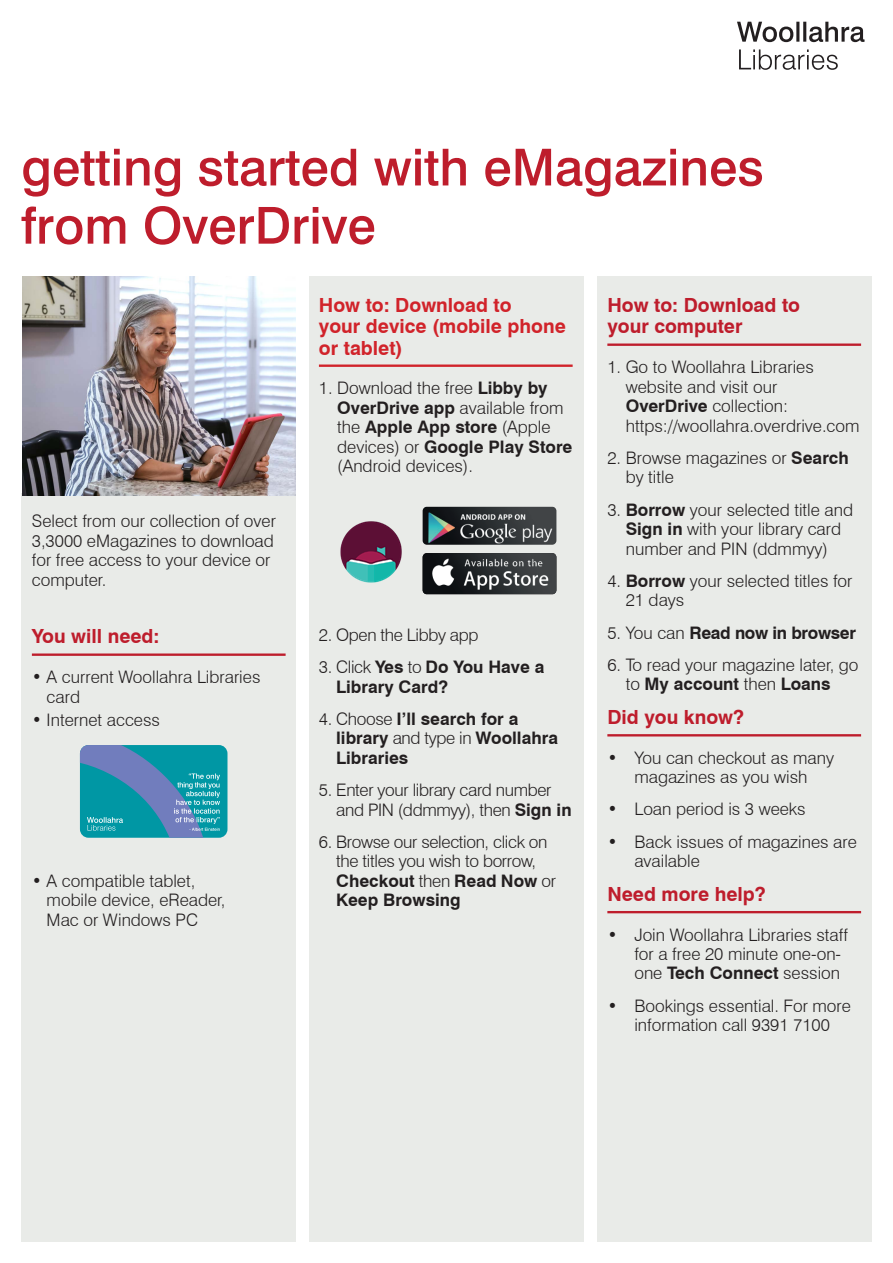
<style>
.page{position:relative;width:893px;height:1263px;background:#fff}
.page>*{position:absolute;margin:0;border:0;box-sizing:border-box;transform-origin:0 0}
.t1{font:500 51px/58.2px "Swiss 721 BT";color:#be1d2c}
.t2{font:700 19.5px/21px "Swiss 721 BT";color:#be1d2c}
.t3{font:700 19.5px/21px "Swiss 721 BT";color:#d1232a}
.t4{font:300 17.25px/19.5px "Swiss 721 BT";color:#231f20}
.t5{font:300 17.25px/19.5px "Swiss 721 BT";letter-spacing:-.02em;color:#231f20}
.t6{font:700 17.25px/19.5px "Swiss 721 BT";color:#231f20}
.t7{font:700 17.25px "Swiss 721 BT";letter-spacing:-.02em;color:#231f20}
.s1{font-weight:700}
.s2{font-weight:300}
</style>
<div class="page">
<svg style="left:739px;top:49px;width:99px;height:21px"></svg>
<svg style="left:737px;top:22px;width:127px;height:20px"></svg>
<div style="left:21px;top:276px;width:275px;height:966px;background:#e9ebe8"></div>
<div style="left:309px;top:276px;width:275px;height:966px;background:#e9ebe8"></div>
<div style="left:597px;top:276px;width:275px;height:966px;background:#e9ebe8"></div>
<hr style="left:32px;top:653px;width:254px;height:3px;background:#be1d2c">
<hr style="left:319px;top:364px;width:254px;height:3px;background:#d1232a">
<hr style="left:607px;top:343px;width:254px;height:3px;background:#be1d2c">
<hr style="left:607px;top:734px;width:254px;height:2px;background:#be1d2c">
<hr style="left:607px;top:911px;width:254px;height:2px;background:#be1d2c">
<svg style="left:80px;top:745px;width:147px;height:93px"></svg>
<img style="left:22px;top:276px;width:273px;height:220px">
<img style="left:423px;top:507px;width:133px;height:38px">
<img style="left:423px;top:553px;width:133px;height:41px">
<img style="left:340px;top:521px;width:62px;height:62px">
<h1 class="t1" style="left:21px;top:138px;width:744px">getting started with eMagazines from OverDrive</h1>
<p class="t4" style="left:32px;top:511px;width:246px">Select from our collection of over<br>3,3000 eMagazines to download for free access to your device or computer.</p>
<p class="t2" style="left:32px;top:626px;width:129px">You will need:</p>
<p class="t4" style="left:47px;top:667px;width:215px;text-indent:-15px">• A current Woollahra Libraries card</p>
<p class="t4" style="left:32px;top:710px;width:130px">• Internet access</p>
<p class="t4" style="left:47px;top:870px;width:180px;text-indent:-15px">• A compatible tablet, mobile device, eReader,<br>Mac or Windows PC</p>
<p class="t3" style="left:319px;top:295px;width:248px">How to: Download to<br>your device (mobile phone or tablet)</p>
<p class="t4" style="left:337px;top:378px;width:237px;text-indent:-18px">1. Download the free <span class="s1">Libby by<br>OverDrive app</span> available from the <span class="s1">Apple App store</span> (Apple devices) or <span class="s1">Google Play Store </span>(Android devices).</p>
<p class="t5" style="left:319px;top:625px;width:161px">2. Open the Libby app</p>
<p class="t6" style="left:336px;top:657px;width:210px;text-indent:-17px"><span class="s2">3. Click</span> Yes <span class="s2">to</span> Do You Have a<br>Library Card?</p>
<p class="t6" style="left:336px;top:709px;width:223px;text-indent:-17px"><span class="s2">4. Choose</span> I’ll search for a library <span class="s2">and type in</span> Woollahra<br>Libraries</p>
<p class="t5" style="left:336px;top:780px;width:237px;text-indent:-17px">5. Enter your library card number and PIN (ddmmyy), then <span class="s1">Sign in</span></p>
<p class="t5" style="left:336px;top:832px;width:221px;text-indent:-17px">6. Browse our selection, click on the titles you wish to borrow,<br><span class="s1">Checkout</span> then <span class="s1">Read Now</span> or<br><span class="s1">Keep Browsing</span></p>
<p class="t2" style="left:607px;top:295px;width:194px">How to: Download to your computer</p>
<p class="t4" style="left:626px;top:357px;width:235px;text-indent:-18px">1. Go to Woollahra Libraries website and visit our<br><span class="s1">OverDrive</span> collection: https://woollahra.overdrive.com</p>
<p class="t4" style="left:626px;top:448px;width:225px;text-indent:-18px">2. Browse magazines or <span class="s1">Search </span>by title</p>
<p class="t4" style="left:607px;top:499px;width:247px;text-align:center">3. <span class="s1">Borrow</span> your selected title and<br><span class="s1">Sign in</span> with your library card number and PIN (ddmmyy)</p>
<p class="t4" style="left:626px;top:571px;width:228px;text-indent:-18px">4. <span class="s1">Borrow</span> your selected titles for<br>21 days</p>
<p class="t7" style="left:607px;top:622px;width:250px"><span class="s2">5. You can</span> Read now in browser</p>
<p class="t4" style="left:607px;top:655px;width:253px;text-align:center">6. To read your magazine later, go to <span class="s1">My account</span> then <span class="s1">Loans</span></p>
<p class="t2" style="left:607px;top:706px;width:138px">Did you know?</p>
<p class="t4" style="left:607px;top:748px;width:228px;text-align:center">• You can checkout as many magazines as you wish</p>
<p class="t4" style="left:607px;top:799px;width:200px">• Loan period is 3 weeks</p>
<p class="t4" style="left:634px;top:832px;width:224px;text-indent:-27px">• Back issues of magazines are available</p>
<p class="t2" style="left:607px;top:883px;width:160px">Need more help?</p>
<p class="t4" style="left:634px;top:924px;width:215px;text-indent:-27px">• Join Woollahra Libraries staff for a free 20 minute one-on&shy;one <span class="s1">Tech Connect</span> session</p>
<p class="t4" style="left:607px;top:996px;width:245px;text-align:center">• Bookings essential. For more information call 9391 7100</p>
</div>
